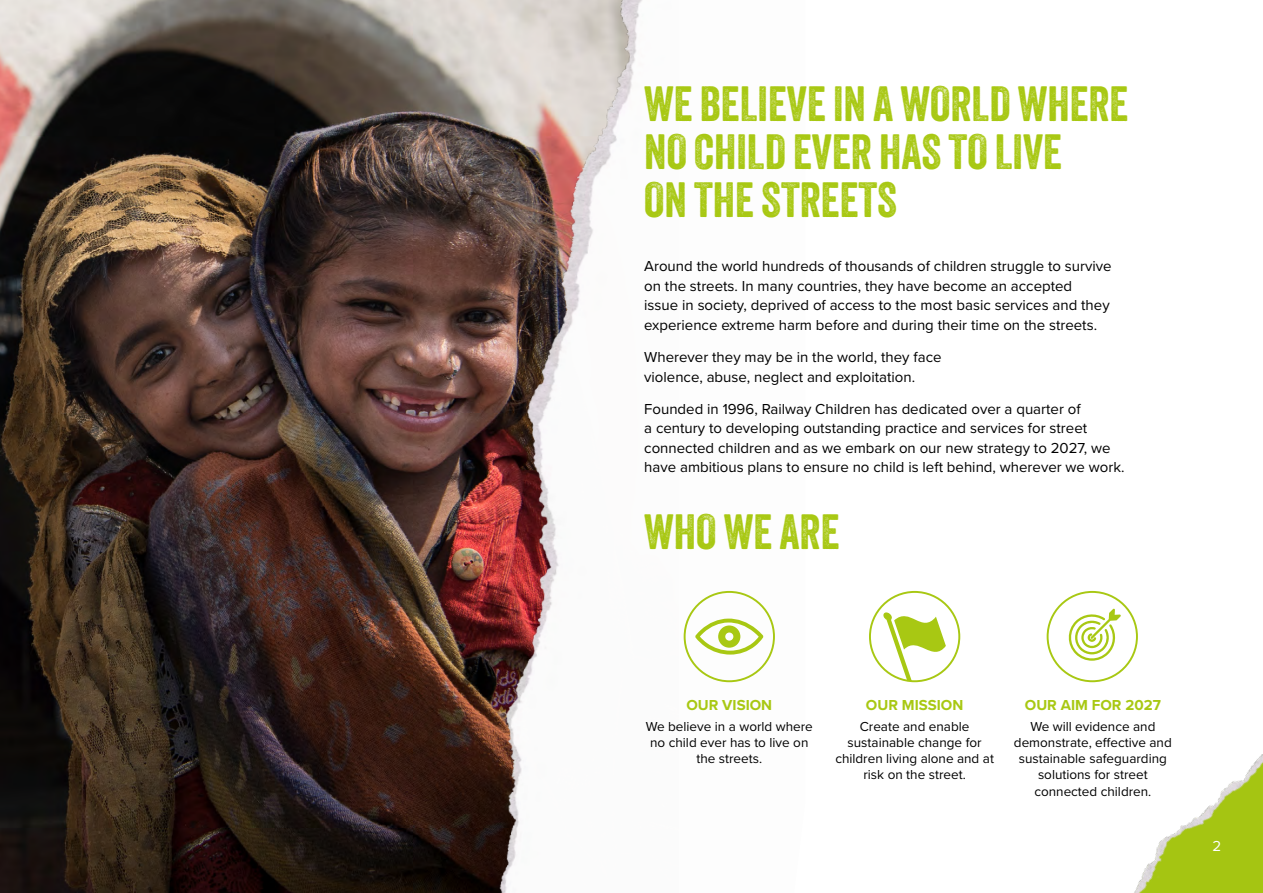
<style>
.page{position:relative;width:1263px;height:893px;background:#fff}
.page>*{position:absolute;margin:0;border:0;box-sizing:border-box;transform-origin:0 0}
.t1{font:48px/48px "Veneer";color:#a8c813}
.t2{font:15px/19.5px "Proxima Nova";color:#000}
.t3{font:700 15px "Proxima Nova";color:#a8c813}
.t4{font:15px "Proxima Nova";color:#fff}
.t5{font:13.5px/16.2px "Proxima Nova";color:#000;text-align:center}
</style>
<div class="page">
<img style="left:1134px;top:754px;width:129px;height:139px">
<img style="left:0;top:0;width:472px;height:893px">
<img style="left:472px;top:0;width:303px;height:893px">
<svg style="left:1068px;top:609px;width:53px;height:52px"></svg>
<div style="left:1047px;top:591px;width:91px;height:91px;border:2px solid #a8c813;border-radius:50%"></div>
<svg style="left:883px;top:606px;width:63px;height:75px"></svg>
<div style="left:869px;top:591px;width:91px;height:91px;border:2px solid #a8c813;border-radius:50%"></div>
<svg style="left:695px;top:618px;width:68px;height:37px"></svg>
<div style="left:684px;top:591px;width:91px;height:91px;border:2px solid #a8c813;border-radius:50%"></div>
<h1 class="t1" style="left:644px;top:79px;width:486px">WE BELIEVE IN A WORLD WHERE<br>NO CHILD EVER HAS TO LIVE<br>ON THE STREETS</h1>
<p class="t2" style="left:644px;top:256px;width:469px">Around the world hundreds of thousands of children struggle to survive on the streets. In many countries, they have become an accepted<br>issue in society, deprived of access to the most basic services and they experience extreme harm before and during their time on the streets.</p>
<p class="t2" style="left:644px;top:347px;width:299px">Wherever they may be in the world, they face violence, abuse, neglect and exploitation.</p>
<p class="t2" style="left:644px;top:398px;width:482px">Founded in 1996, Railway Children has dedicated over a quarter of<br>a century to developing outstanding practice and services for street connected children and as we embark on our new strategy to 2027, we have ambitious plans to ensure no child is left behind, wherever we work.</p>
<h1 class="t1" style="left:644px;top:508px;width:197px">WHO WE ARE</h1>
<p class="t3" style="left:686px;top:694px;width:87px">OUR VISION</p>
<p class="t5" style="left:646px;top:717px;width:169px">We believe in a world where no child ever has to live on the streets.</p>
<p class="t3" style="left:866px;top:694px;width:99px">OUR MISSION</p>
<p class="t5" style="left:835px;top:717px;width:160px">Create and enable sustainable change for children living alone and at risk on the street.</p>
<p class="t3" style="left:1025px;top:694px;width:137px">OUR AIM FOR 2027</p>
<p class="t5" style="left:1014px;top:717px;width:159px">We will evidence and demonstrate, effective and sustainable safeguarding solutions for street connected children.</p>
<p class="t4" style="left:1212px;top:835px;width:10px">2</p>
</div>
